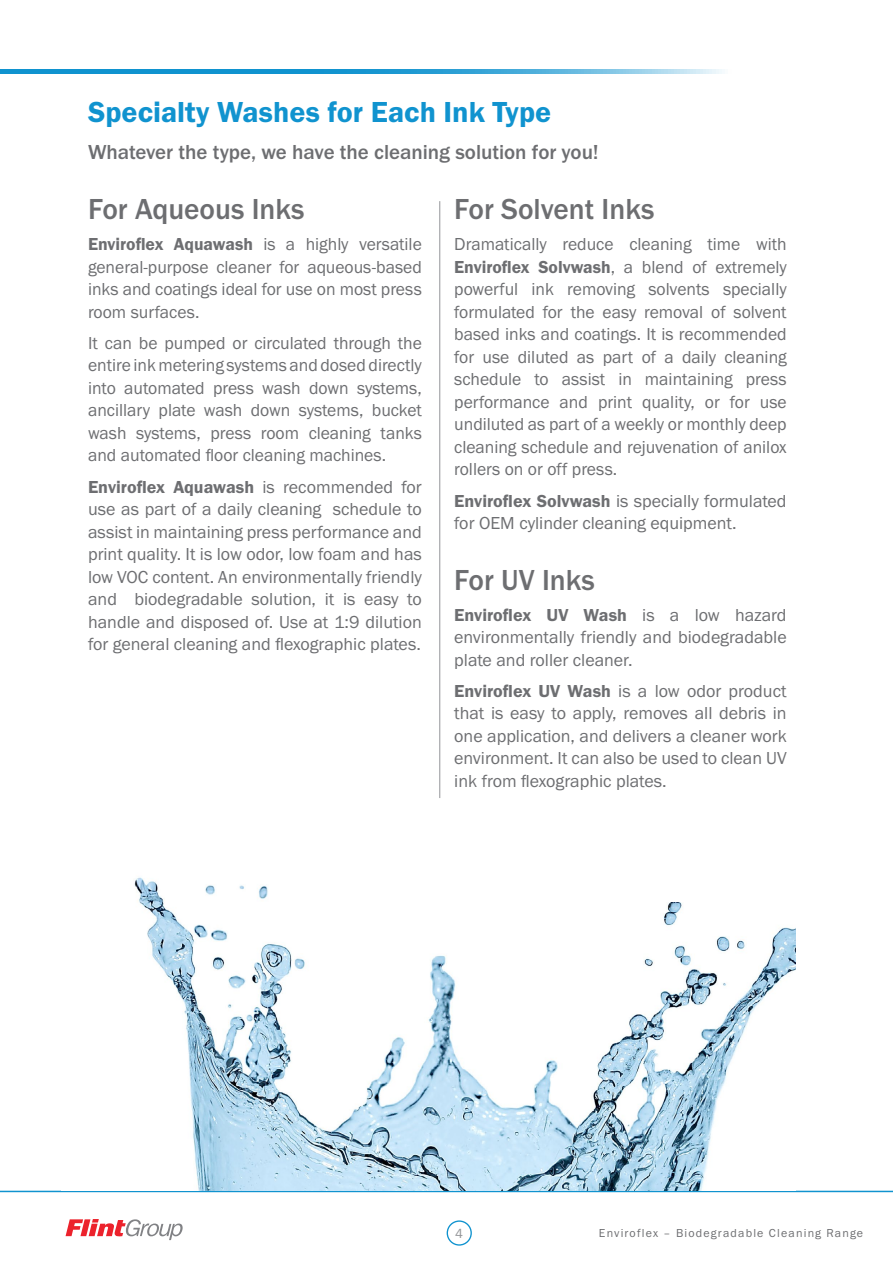
<style>
.page{position:relative;width:893px;height:1263px;background:#fff}
.page>*{position:absolute;margin:0;border:0;box-sizing:border-box;transform-origin:0 0}
.t1{font:500 30px "Franklin Gothic URW";color:#6d6e71}
.t2{font:30px "Franklin Gothic URW Dem";color:#1093cf}
.t3{font:500 21px "Franklin Gothic URW";color:#6d6e71}
.t4{font:18px/22.5px "Franklin Gothic URW Boo";color:#6d6e71;text-align:justify}
.t5{font:18px "Franklin Gothic URW Dem";color:#6d6e71}
.t6{font:13.5px "Franklin Gothic URW Boo";color:#939598}
.t7{font:12px "Franklin Gothic URW Boo";letter-spacing:.1em;color:#6d6e71}
.s1{font-family:"Franklin Gothic URW Boo"}
.s2{font-family:"Franklin Gothic URW Dem"}
</style>
<div class="page">
<hr style="left:0;top:1191px;width:893px;height:1px;background:#1093cf">
<div style="left:447px;top:1220px;width:25px;height:26px;border:1px solid #1093cf;border-radius:50%"></div>
<svg style="left:66px;top:1219px;width:117px;height:21px"></svg>
<img style="left:134px;top:877px;width:662px;height:314px">
<div style="left:439px;top:656px;width:369px;height:245px;background:#fff"></div>
<svg style="left:0;top:69px;width:722px;height:4px;background:#3aa5d7"></svg>
<hr style="left:439px;top:201px;width:1px;height:597px;background:#939598">
<h1 class="t2" style="left:88px;top:94px;width:465px">Specialty Washes for Each Ink Type</h1>
<p class="t3" style="left:88px;top:139px;width:512px">Whatever the type, we have the cleaning solution for you!</p>
<h1 class="t1" style="left:88px;top:191px;width:218px">For Aqueous Inks</h1>
<p class="t5" style="left:88px;top:233px;width:335px">Enviroflex Aquawash <span class="s1">is a highly versatile</span></p>
<p class="t4" style="left:88px;top:255px;width:335px">general-purpose cleaner for aqueous-based inks and coatings ideal for use on most press room surfaces.</p>
<p class="t4" style="left:88px;top:331px;width:335px">It can be pumped or circulated through the entire ink metering systems and dosed directly into automated press wash down systems, ancillary plate wash down systems, bucket wash systems, press room cleaning tanks and automated floor cleaning machines.</p>
<p class="t5" style="left:88px;top:475px;width:335px">Enviroflex Aquawash <span class="s1">is recommended for</span></p>
<p class="t4" style="left:88px;top:497px;width:335px">use as part of a daily cleaning schedule to assist in maintaining press performance and print quality. It is low odor, low foam and has low VOC content. An environmentally friendly and biodegradable solution, it is easy to handle and disposed of. Use at 1:9 dilution for general cleaning and flexographic plates.</p>
<h1 class="t1" style="left:454px;top:191px;width:202px">For Solvent Inks</h1>
<p class="t4" style="left:454px;top:233px;width:334px">Dramatically reduce cleaning time with</p>
<p class="t5" style="left:454px;top:256px;width:334px">Enviroflex Solvwash<span class="s1">, a blend of extremely</span></p>
<p class="t4" style="left:454px;top:278px;width:334px">powerful ink removing solvents specially formulated for the easy removal of solvent based inks and coatings. It is recommended for use diluted as part of a daily cleaning schedule to assist in maintaining press performance and print quality, or for use undiluted as part of a weekly or monthly deep cleaning schedule and rejuvenation of anilox rollers on or off press.</p>
<p class="t4" style="left:454px;top:489px;width:334px"><span class="s2">Enviroflex Solvwash</span> is specially formulated for OEM cylinder cleaning equipment.</p>
<h1 class="t1" style="left:454px;top:561px;width:142px">For UV Inks</h1>
<p class="t5" style="left:454px;top:604px;width:334px">Enviroflex UV Wash <span class="s1">is a low hazard</span></p>
<p class="t4" style="left:454px;top:626px;width:334px">environmentally friendly and biodegradable plate and roller cleaner.</p>
<p class="t4" style="left:454px;top:679px;width:334px"><span class="s2">Enviroflex UV Wash</span> is a low odor product that is easy to apply, removes all debris in one application, and delivers a cleaner work environment. It can also be used to clean UV ink from flexographic plates.</p>
<p class="t6" style="left:455px;top:1225px;width:9px">4</p>
<p class="t7" style="left:599px;top:1225px;width:266px">Enviroflex – Biodegradable Cleaning Range</p>
</div>
